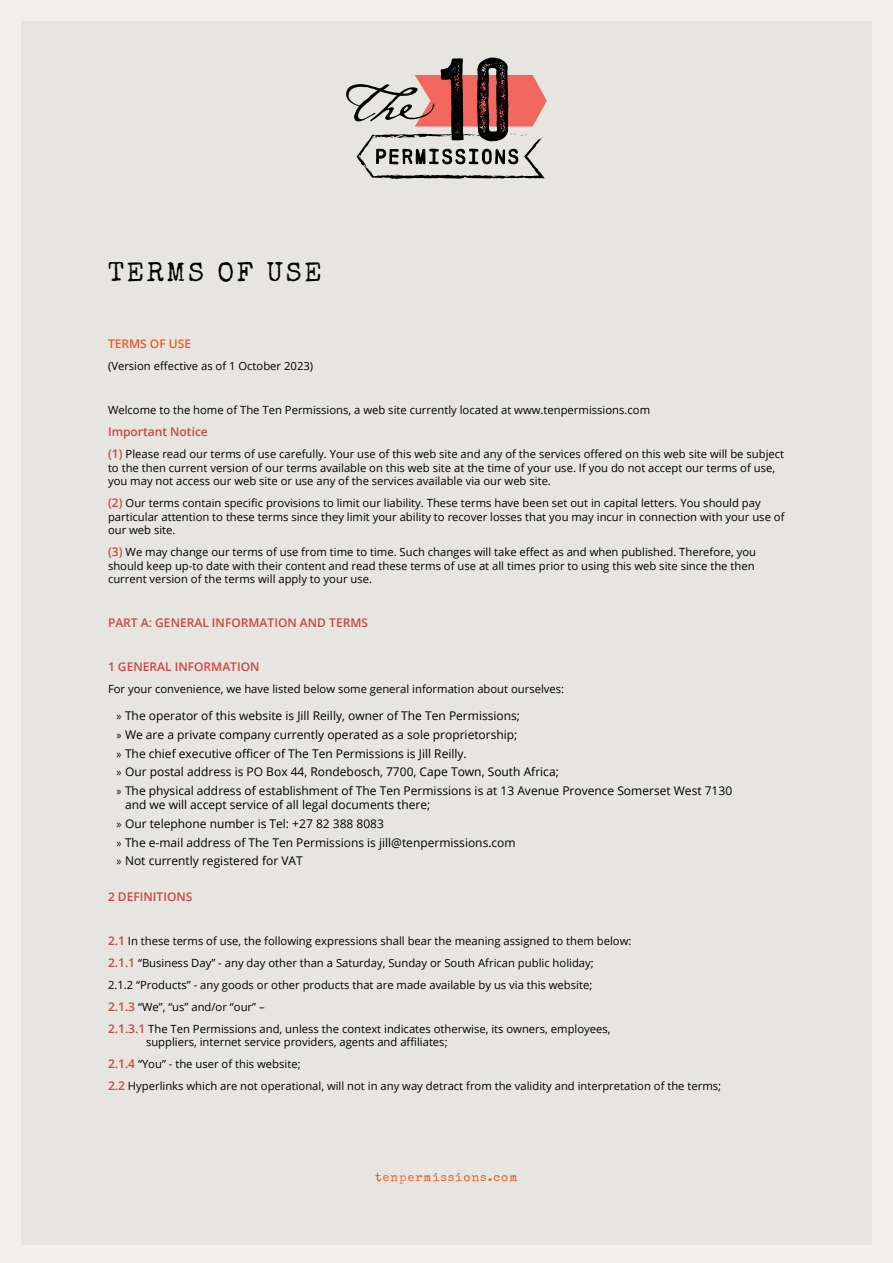
<style>
.page{position:relative;width:893px;height:1263px;background:#f2f0eb}
.page>*{position:absolute;margin:0;border:0;box-sizing:border-box;transform-origin:0 0}
.t1{font:27px "Special Elite";letter-spacing:.1em;color:#000}
.t2{font:12px/18.6px "Open Sans";color:#000}
.t3{font:600 12px "Open Sans";color:#cc4641}
.t4{font:12px "Special Elite";letter-spacing:.1em;color:#f15822}
.t5{font:600 12px "Open Sans";color:#f15822}
.t6{font:11.25px/13.5px "Open Sans";color:#000}
.s1{font-weight:600;font-size:12px;color:#cc4641}
.s2{font-family:"Myriad Pro"}
</style>
<div class="page">
<div style="left:21px;top:21px;width:851px;height:1224px;background:#e6e5e0"></div>
<svg style="left:346px;top:57px;width:201px;height:122px"></svg>
<h1 class="t1" style="left:108px;top:255px;width:215px">TERMS OF USE</h1>
<p class="t5" style="left:108px;top:335px;width:85px">TERMS OF USE</p>
<p class="t6" style="left:108px;top:359px;width:207px">(Version effective as of 1 October 2023)</p>
<p class="t6" style="left:108px;top:403px;width:544px">Welcome to the home of The Ten Permissions, a web site currently located at www.tenpermissions.com</p>
<p class="t3" style="left:108px;top:423px;width:101px">Important Notice</p>
<p class="t6" style="left:108px;top:447px;width:678px"><span class="s1">(1)</span> Please read our terms of use carefully. Your use of this web site and any of the services offered on this web site will be subject to the then current version of our terms available on this web site at the time of your use. If you do not accept our terms of use, you may not access our web site or use any of the services available via our web site.</p>
<p class="t6" style="left:108px;top:496px;width:678px"><span class="s1">(2)</span> Our terms contain specific provisions to limit our liability. These terms have been set out in capital letters. You should pay particular attention to these terms since they limit your ability to recover losses that you may incur in connection with your use of our web site.</p>
<p class="t6" style="left:108px;top:545px;width:650px"><span class="s1">(3)</span> We may change our terms of use from time to time. Such changes will take effect as and when published. Therefore, you should keep up-to date with their content and read these terms of use at all times prior to using this web site since the then current version of the terms will apply to your use.</p>
<p class="t3" style="left:108px;top:615px;width:262px">PART A: GENERAL INFORMATION AND TERMS</p>
<p class="t3" style="left:108px;top:659px;width:153px">1 GENERAL INFORMATION</p>
<p class="t6" style="left:108px;top:682px;width:458px">For your convenience, we have listed below some general information about ourselves:</p>
<p class="t2" style="left:117px;top:706px;width:617px"><span class="s2">»</span> The operator of this website is Jill Reilly, owner of The Ten Permissions;<br><span class="s2">»</span> We are a private company currently operated as a sole proprietorship;<br><span class="s2">»</span> The chief executive officer of The Ten Permissions is Jill Reilly.<br><span class="s2">»</span> Our postal address is PO Box 44, Rondebosch, 7700, Cape Town, South Africa;<br><span class="s2">»</span> The physical address of establishment of The Ten Permissions is at 13 Avenue Provence Somerset West 7130</p>
<p class="t2" style="left:117px;top:795px;width:401px;text-indent:9px">and we will accept service of all legal documents there;<br><span class="s2">»</span> Our telephone number is Tel: +27 82 388 8083<br><span class="s2">»</span> The e-mail address of The Ten Permissions is jill@tenpermissions.com <span class="s2">»</span> Not currently registered for VAT</p>
<p class="t3" style="left:108px;top:888px;width:86px">2 DEFINITIONS</p>
<p class="t6" style="left:108px;top:929px;width:525px;line-height:22px"><span class="s1">2.1</span> In these terms of use, the following expressions shall bear the meaning assigned to them below:<br><span class="s1">2.1.1</span> “Business Day” - any day other than a Saturday, Sunday or South African public holiday;<br>2.1.2 “Products” - any goods or other products that are made available by us via this website;<br><span class="s1">2.1.3</span> “We”, “us” and/or “our” –<br><span class="s1">2.1.3.1</span> The Ten Permissions and, unless the context indicates otherwise, its owners, employees,</p>
<p class="t6" style="left:108px;top:1031px;width:615px;line-height:22px;text-indent:38px">suppliers, internet service providers, agents and affiliates;<br><span class="s1">2.1.4</span> “You” - the user of this website;<br><span class="s1">2.2</span> Hyperlinks which are not operational, will not in any way detract from the validity and interpretation of the terms;</p>
<p class="t4" style="left:376px;top:1169px;width:143px">tenpermissions.com</p>
</div>
